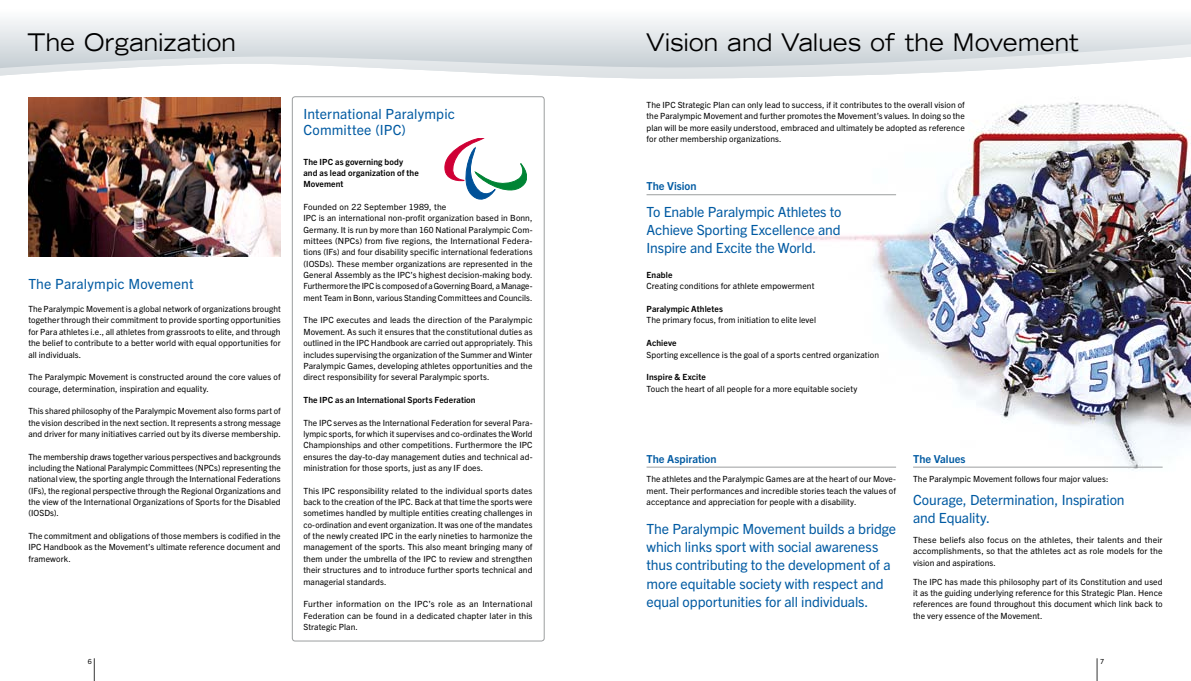
<style>
.page{position:relative;width:1191px;height:681px;background:#fff}
.page>*{position:absolute;margin:0;border:0;box-sizing:border-box;transform-origin:0 0}
.t1{font:expanded 24px "Trade Gothic LH";letter-spacing:.015em;color:#000;scale:.9 1}
.t2{font:14px/18px "Trade Gothic Next LT Pro";letter-spacing:-.01em;color:#005aa2}
.t3{font:14px/16px "Trade Gothic Next LT Pro";letter-spacing:.01em;color:#005aa2}
.t4{font:700 11px "Trade Gothic Next LT Pro";color:#005aa2}
.t5{font:8.5px/11.3px "Trade Gothic Next LT Pro";letter-spacing:.01em;color:#000;text-align:justify}
.t6{font:700 8.5px/11.3px "Trade Gothic Next LT Pro";letter-spacing:.01em;color:#000}
.t7{font:7px "Trade Gothic Next LT Pro";color:#000}
</style>
<div class="page">
<svg style="left:94px;top:658px;width:1px;height:22px"></svg>
<svg style="left:1096px;top:658px;width:1px;height:22px"></svg>
<img style="left:793px;top:97px;width:398px;height:374px">
<svg style="left:0;top:19px;width:1191px;height:25px"></svg>
<svg style="left:0;top:44px;width:1191px;height:35px;fill:#dee3e5"></svg>
<hr style="left:913px;top:466px;width:249px;height:1px;background:#9c9e9f">
<hr style="left:646px;top:194px;width:250px;height:1px;background:#9c9e9f">
<hr style="left:646px;top:466px;width:250px;height:1px;background:#9c9e9f">
<div style="left:292px;top:96px;width:252px;height:545px;border:1px solid #9c9e9f;border-radius:3px"></div>
<svg style="left:445px;top:138px;width:82px;height:61px"></svg>
<img style="left:28px;top:97px;width:253px;height:159px">
<h1 class="t1" style="left:27px;top:27px;width:233px">The Organization</h1>
<h2 class="t3" style="left:28px;top:275px;width:167px">The Paralympic Movement</h2>
<p class="t5" style="left:28px;top:303px;width:254px">The Paralympic Movement is a global network of organizations brought together through their commitment to provide sporting opportunities for Para athletes i.e., all athletes from grassroots to elite, and through the belief to contribute to a better world with equal opportunities for all individuals.</p>
<p class="t5" style="left:28px;top:371px;width:254px">The Paralympic Movement is constructed around the core values of courage, determination, inspiration and equality.</p>
<p class="t5" style="left:28px;top:405px;width:254px">This shared philosophy of the Paralympic Movement also forms part of the vision described in the next section. It represents a strong message and driver for many initiatives carried out by its diverse membership.</p>
<p class="t5" style="left:28px;top:450px;width:254px">The membership draws together various perspectives and backgrounds including the National Paralympic Committees (NPCs) representing the national view, the sporting angle through the International Federations (IFs), the regional perspective through the Regional Organizations and the view of the International Organizations of Sports for the Disabled (IOSDs).</p>
<p class="t5" style="left:28px;top:529px;width:254px">The commitment and obligations of those members is codified in the IPC Handbook as the Movement’s ultimate reference document and framework.</p>
<h2 class="t3" style="left:303px;top:105px;width:153px">International Paralympic<br>Committee (IPC)</h2>
<p class="t6" style="left:303px;top:155px;width:117px">The IPC as governing body and as lead organization of the<br>Movement</p>
<p class="t5" style="left:303px;top:200px;width:231px;text-align:left">Founded on 22 September 1989, the<br>IPC is an international non-profit organization based in Bonn, Germany. It is run by more than 160 National Paralympic Com&shy;mittees (NPCs) from five regions, the International Federa&shy;tions (IFs) and four disability specific international federations (IOSDs). These member organizations are represented in the General Assembly as the IPC’s highest decision-making body.<br>Furthermore the IPC is composed of a Governing Board, a Manage&shy;ment Team in Bonn, various Standing Committees and Councils.</p>
<p class="t5" style="left:303px;top:314px;width:231px">The IPC executes and leads the direction of the Paralympic Movement. As such it ensures that the constitutional duties as outlined in the IPC Handbook are carried out appropriately. This includes supervising the organization of the Summer and Winter Paralympic Games, developing athletes opportunities and the direct responsibility for several Paralympic sports.</p>
<p class="t6" style="left:303px;top:393px;width:174px">The IPC as an International Sports Federation</p>
<p class="t5" style="left:303px;top:416px;width:230px">The IPC serves as the International Federation for several Para&shy;lympic sports, for which it supervises and co-ordinates the World Championships and other competitions. Furthermore the IPC ensures the day-to-day management duties and technical ad&shy;ministration for those sports, just as any IF does.</p>
<p class="t5" style="left:303px;top:484px;width:231px">This IPC responsibility related to the individual sports dates back to the creation of the IPC. Back at that time the sports were sometimes handled by multiple entities creating challenges in co-ordination and event organization. It was one of the mandates of the newly created IPC in the early nineties to harmonize the management of the sports. This also meant bringing many of them under the umbrella of the IPC to review and strengthen their structures and to introduce further sports technical and managerial standards.</p>
<p class="t5" style="left:303px;top:597px;width:230px">Further information on the IPC’s role as an International Federation can be found in a dedicated chapter later in this Strategic Plan.</p>
<h1 class="t1" style="left:646px;top:27px;width:482px">Vision and Values of the Movement</h1>
<p class="t5" style="left:646px;top:98px;width:320px">The IPC Strategic Plan can only lead to success, if it contributes to the overall vision of the Paralympic Movement and further promotes the Movement’s values. In doing so the plan will be more easily understood, embraced and ultimately be adopted as reference for other membership organizations.</p>
<p class="t4" style="left:646px;top:178px;width:52px">The Vision</p>
<h2 class="t2" style="left:646px;top:201px;width:196px;text-align:justify">To Enable Paralympic Athletes to Achieve Sporting Excellence and Inspire and Excite the World.</h2>
<p class="t6" style="left:646px;top:268px;width:27px">Enable</p>
<p class="t5" style="left:646px;top:280px;width:169px">Creating conditions for athlete empowerment</p>
<p class="t6" style="left:646px;top:302px;width:78px">Paralympic Athletes</p>
<p class="t5" style="left:646px;top:314px;width:171px">The primary focus, from initiation to elite level</p>
<p class="t6" style="left:646px;top:337px;width:31px">Achieve</p>
<p class="t5" style="left:646px;top:348px;width:234px">Sporting excellence is the goal of a sports centred organization</p>
<p class="t6" style="left:646px;top:371px;width:61px">Inspire &amp; Excite</p>
<p class="t5" style="left:646px;top:382px;width:212px">Touch the heart of all people for a more equitable society</p>
<p class="t4" style="left:646px;top:451px;width:71px">The Aspiration</p>
<p class="t5" style="left:646px;top:473px;width:251px">The athletes and the Paralympic Games are at the heart of our Move&shy;ment. Their performances and incredible stories teach the values of acceptance and appreciation for people with a disability.</p>
<h2 class="t2" style="left:646px;top:519px;width:251px">The Paralympic Movement builds a bridge which links sport with social awareness thus contributing to the development of a more equitable society with respect and equal opportunities for all individuals.</h2>
<p class="t4" style="left:913px;top:451px;width:54px">The Values</p>
<p class="t5" style="left:913px;top:473px;width:197px">The Paralympic Movement follows four major values:</p>
<h2 class="t2" style="left:913px;top:490px;width:213px">Courage, Determination, Inspiration and Equality.</h2>
<p class="t5" style="left:913px;top:533px;width:251px">These beliefs also focus on the athletes, their talents and their accomplishments, so that the athletes act as role models for the vision and aspirations.</p>
<p class="t5" style="left:913px;top:575px;width:251px">The IPC has made this philosophy part of its Constitution and used it as the guiding underlying reference for this Strategic Plan. Hence references are found throughout this document which link back to the very essence of the Movement.</p>
<p class="t7" style="left:88px;top:656px;width:6px">6</p>
<p class="t7" style="left:1100px;top:656px;width:6px">7</p>
</div>
